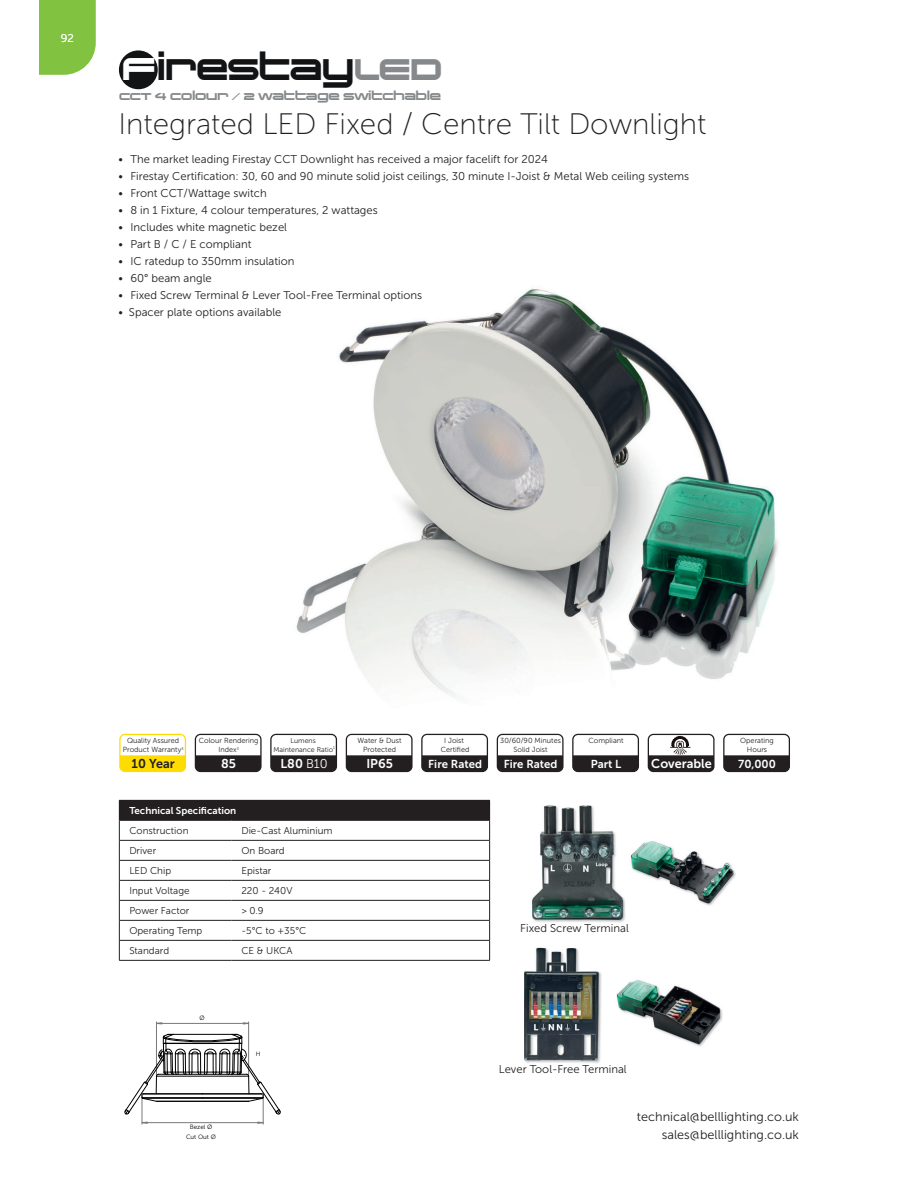
<style>
.page{position:relative;width:918px;height:1188px;background:#fff}
.page>*{position:absolute;margin:0;border:0;box-sizing:border-box;transform-origin:0 0}
.t1{font:700 37.8px "Changeling Neo";color:#111314}
.t2{font:29.7px "Museo Sans 100";color:#231f20}
.t3{font:12.75px/18.1px "Museo Sans 300";color:#231f20;text-align:right}
.t4{font:12.75px "Museo Sans 700";color:#fff}
.t5{font:12.75px "Museo Sans 700";color:#231f20}
.t6{font:700 12.6px "Changeling Neo";color:#86898b;scale:1.06 1}
.t7{font:11.55px "Museo Sans 700";color:#fff}
.t8{font:11.25px "Museo Sans 300";color:#231f20}
.t9{font:11.25px "Museo Sans 300";color:#fff}
.t10{font:9.9px "Museo Sans 300";color:#231f20}
.t11{font:9.9px "Museo Sans 700";color:#fff}
.t12{font:7.35px/8.9px "Museo Sans 300";color:#231f20;text-align:center}
.t13{font:7.05px/8.4px "Museo Sans 300";color:#231f20;text-align:center}
.t14{font:6.3px/10.1px "Museo Sans 300";color:#000001;text-align:center}
.s1{font-size:39.75px;color:#fff}
.s2{color:#86898b}
.s3{font-family:"Museo Sans 300"}
</style>
<div class="page">
<img style="left:250px;top:289px;width:540px;height:515px">
<svg style="left:124px;top:1022px;width:157px;height:102px"></svg>
<div style="left:119px;top:50px;width:39px;height:39px;background:#111314;border-radius:50%"></div>
<div style="left:119px;top:800px;width:371px;height:20px;background:#231f20"></div>
<svg style="left:120px;top:839px;width:369px;height:121px"></svg>
<hr style="left:119px;top:820px;width:112px;height:1px;background:#231f20">
<hr style="left:231px;top:820px;width:259px;height:1px;background:#231f20">
<hr style="left:119px;top:840px;width:112px;height:1px;background:#231f20">
<hr style="left:231px;top:840px;width:259px;height:1px;background:#231f20">
<hr style="left:119px;top:860px;width:112px;height:1px;background:#231f20">
<hr style="left:231px;top:860px;width:259px;height:1px;background:#231f20">
<hr style="left:119px;top:880px;width:112px;height:1px;background:#231f20">
<hr style="left:231px;top:880px;width:259px;height:1px;background:#231f20">
<hr style="left:119px;top:900px;width:112px;height:1px;background:#231f20">
<hr style="left:231px;top:900px;width:259px;height:1px;background:#231f20">
<hr style="left:119px;top:920px;width:112px;height:1px;background:#231f20">
<hr style="left:231px;top:920px;width:259px;height:1px;background:#231f20">
<hr style="left:119px;top:940px;width:112px;height:1px;background:#231f20">
<svg style="left:119px;top:820px;width:1px;height:140px"></svg>
<svg style="left:489px;top:820px;width:1px;height:140px"></svg>
<hr style="left:119px;top:960px;width:112px;height:1px;background:#231f20">
<hr style="left:231px;top:960px;width:259px;height:1px;background:#231f20">
<hr style="left:231px;top:940px;width:259px;height:1px;background:#231f20">
<svg style="left:120px;top:755px;width:65px;height:16px"></svg>
<div style="left:119px;top:734px;width:67px;height:38px;border:1px solid #ffdc01;border-radius:5px"></div>
<svg style="left:195px;top:755px;width:66px;height:16px"></svg>
<div style="left:195px;top:734px;width:67px;height:38px;border:1px solid #231f20;border-radius:5px"></div>
<svg style="left:271px;top:755px;width:65px;height:16px"></svg>
<div style="left:270px;top:734px;width:67px;height:38px;border:1px solid #231f20;border-radius:5px"></div>
<svg style="left:346px;top:755px;width:66px;height:16px"></svg>
<div style="left:346px;top:734px;width:67px;height:38px;border:1px solid #231f20;border-radius:5px"></div>
<svg style="left:422px;top:755px;width:65px;height:16px"></svg>
<div style="left:421px;top:734px;width:67px;height:38px;border:1px solid #231f20;border-radius:5px"></div>
<svg style="left:497px;top:755px;width:66px;height:16px"></svg>
<div style="left:497px;top:734px;width:67px;height:38px;border:1px solid #231f20;border-radius:5px"></div>
<svg style="left:573px;top:755px;width:65px;height:16px"></svg>
<div style="left:572px;top:734px;width:67px;height:38px;border:1px solid #231f20;border-radius:5px"></div>
<div style="left:648px;top:734px;width:67px;height:38px;border:1px solid #231f20;border-radius:5px"></div>
<svg style="left:648px;top:736px;width:66px;height:35px"></svg>
<svg style="left:724px;top:755px;width:65px;height:16px"></svg>
<div style="left:723px;top:734px;width:67px;height:38px;border:1px solid #231f20;border-radius:5px"></div>
<img style="left:529px;top:800px;width:98px;height:4px">
<img style="left:532px;top:805px;width:94px;height:118px">
<img style="left:524px;top:948px;width:78px;height:115px">
<img style="left:617px;top:980px;width:106px;height:67px">
<img style="left:630px;top:841px;width:106px;height:65px">
<svg style="left:39px;top:0;width:57px;height:75px;background:#88c64b"></svg>
<p class="t9" style="left:61px;top:34px;width:15px">92</p>
<h1 class="t1" style="left:122px;top:45px;width:322px"><span class="s1">F</span>irestay<span class="s2">LED</span></h1>
<p class="t6" style="left:119px;top:88px;width:305px">CCT 4 colour / 2 wattage switchable</p>
<h2 class="t2" style="left:118px;top:113px;width:590px">Integrated LED Fixed / Centre Tilt Downlight</h2>
<p class="t8" style="left:118px;top:155px;width:431px">• The market leading Firestay CCT Downlight has received a major facelift for 2024</p>
<p class="t8" style="left:118px;top:172px;width:572px">• Firestay Certification: 30, 60 and 90 minute solid joist ceilings, 30 minute I-Joist &amp; Metal Web ceiling systems</p>
<p class="t8" style="left:118px;top:189px;width:150px">• Front CCT/Wattage switch</p>
<p class="t8" style="left:118px;top:206px;width:261px">• 8 in 1 Fixture, 4 colour temperatures, 2 wattages</p>
<p class="t8" style="left:118px;top:223px;width:170px">• Includes white magnetic bezel</p>
<p class="t8" style="left:118px;top:240px;width:135px">• Part B / C / E compliant</p>
<p class="t8" style="left:118px;top:257px;width:178px">• IC ratedup to 350mm insulation</p>
<p class="t8" style="left:118px;top:274px;width:95px">• 60° beam angle</p>
<p class="t8" style="left:118px;top:291px;width:305px">• Fixed Screw Terminal &amp; Lever Tool-Free Terminal options</p>
<p class="t8" style="left:118px;top:308px;width:164px">• Spacer plate options available</p>
<p class="t12" style="left:123px;top:737px;width:62px">Quality Assured<br>Product Warranty<sup>3</sup></p>
<p class="t12" style="left:199px;top:737px;width:61px">Colour Rendering<br>Index<sup>3</sup></p>
<p class="t4" style="left:221px;top:756px;width:16px">85</p>
<p class="t4" style="left:281px;top:756px;width:49px">L80 <span class="s3">B10</span></p>
<p class="t13" style="left:273px;top:737px;width:63px">Lumens<br>Maintenance Ratio<sup>1</sup></p>
<p class="t5" style="left:132px;top:756px;width:45px">10 Year</p>
<p class="t12" style="left:358px;top:737px;width:45px">Water &amp; Dust<br>Protected</p>
<p class="t12" style="left:441px;top:737px;width:30px">I Joist<br>Certified</p>
<p class="t7" style="left:428px;top:757px;width:55px">Fire Rated</p>
<p class="t4" style="left:366px;top:756px;width:28px">IP65</p>
<p class="t12" style="left:500px;top:737px;width:62px">30/60/90 Minutes<br>Solid Joist</p>
<p class="t7" style="left:504px;top:757px;width:55px">Fire Rated</p>
<p class="t12" style="left:589px;top:737px;width:37px">Compliant</p>
<p class="t7" style="left:591px;top:757px;width:32px">Part L</p>
<p class="t4" style="left:651px;top:756px;width:62px">Coverable</p>
<p class="t12" style="left:740px;top:737px;width:35px">Operating<br>Hours</p>
<p class="t7" style="left:738px;top:757px;width:39px">70,000</p>
<p class="t11" style="left:129px;top:805px;width:108px">Technical Specification</p>
<p class="t10" style="left:129px;top:827px;width:61px">Construction</p>
<p class="t10" style="left:241px;top:827px;width:93px">Die-Cast Aluminium</p>
<p class="t10" style="left:129px;top:847px;width:28px">Driver</p>
<p class="t10" style="left:241px;top:847px;width:45px">On Board</p>
<p class="t10" style="left:129px;top:867px;width:43px">LED Chip</p>
<p class="t10" style="left:241px;top:867px;width:32px">Epistar</p>
<p class="t10" style="left:129px;top:887px;width:62px">Input Voltage</p>
<p class="t10" style="left:241px;top:887px;width:53px">220 - 240V</p>
<p class="t10" style="left:129px;top:907px;width:62px">Power Factor</p>
<p class="t10" style="left:241px;top:907px;width:24px">&gt; 0.9</p>
<p class="t10" style="left:129px;top:927px;width:75px">Operating Temp</p>
<p class="t10" style="left:241px;top:927px;width:66px">-5°C to +35°C</p>
<p class="t10" style="left:129px;top:947px;width:41px">Standard</p>
<p class="t10" style="left:241px;top:947px;width:53px">CE &amp; UKCA</p>
<p class="t8" style="left:520px;top:924px;width:110px">Fixed Screw Terminal</p>
<p class="t14" style="left:200px;top:1013px;width:7px">Ø</p>
<p class="t14" style="left:186px;top:1123px;width:31px">Bezel Ø<br>Cut Out Ø</p>
<p class="t14" style="left:256px;top:1049px;width:6px">H</p>
<p class="t8" style="left:499px;top:1065px;width:129px">Lever Tool-Free Terminal</p>
<p class="t3" style="left:637px;top:1109px;width:164px">technical@belllighting.co.uk sales@belllighting.co.uk</p>
</div>
